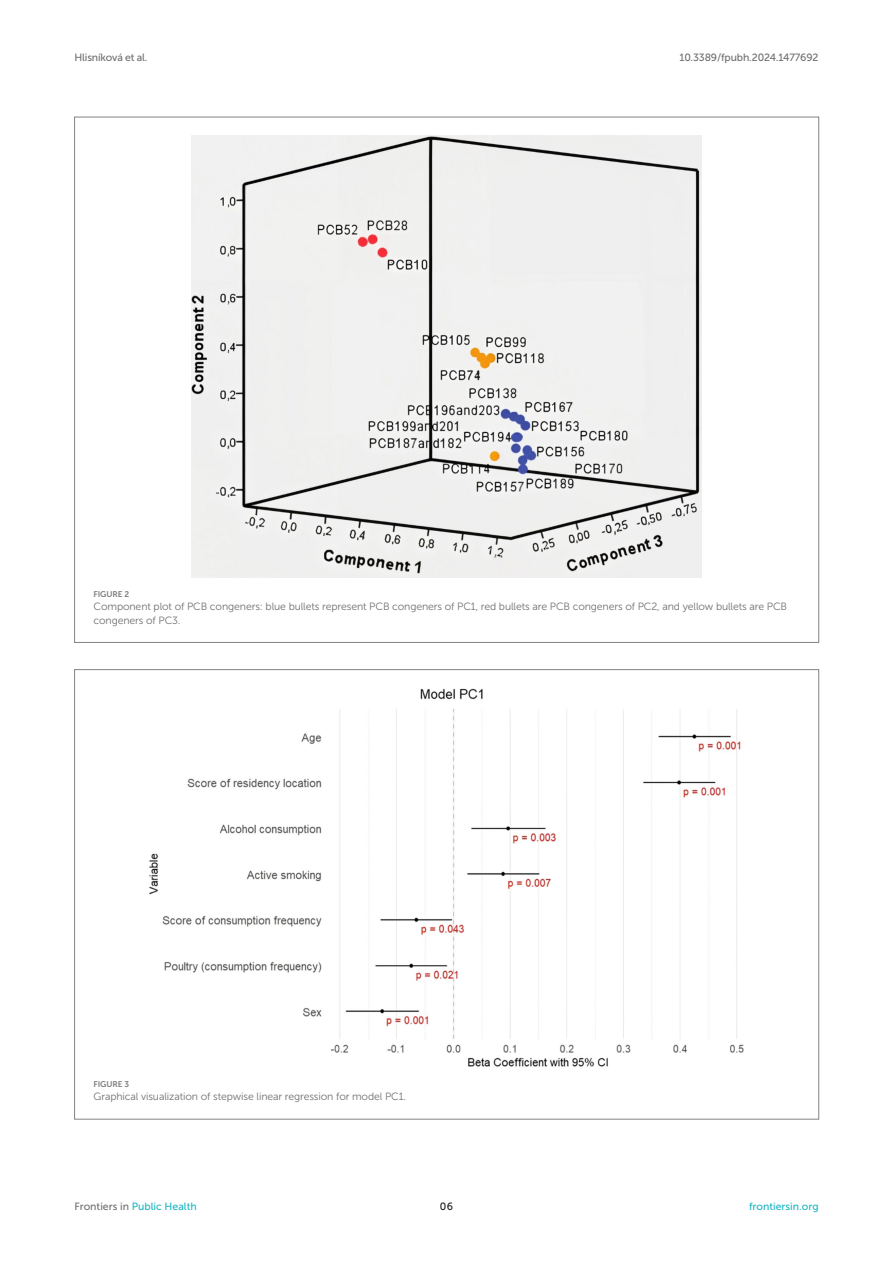
<style>
.page{position:relative;width:893px;height:1263px;background:#fff}
.page>*{position:absolute;margin:0;border:0;box-sizing:border-box;transform-origin:0 0}
.FIG_LEG{font:10.5px/13.5px "Museo Sans 300";letter-spacing:-.01em;color:#706f70}
.t1{font:10.5px "Museo Sans 500";letter-spacing:-.015em;color:#706f70}
.t2{font:10.5px "Museo Sans 500";color:#1db5c3}
.t3{font:10.5px "Museo Sans 500";color:#1b1c1b}
.FIG_HD{font:8.25px "Museo Sans 700";letter-spacing:-.01em;color:#7e7f7f}
.s1{color:#706f70}
</style>
<div class="page">
<img style="left:191px;top:136px;width:511px;height:442px">
<img style="left:149px;top:688px;width:595px;height:379px">
<p class="t1" style="left:74px;top:51px;width:75px">Hlisníková et al.</p>
<p class="t1" style="left:679px;top:51px;width:141px">10.3389/fpubh.2024.1477692</p>
<p class="FIG_HD" style="left:94px;top:589px;width:37px">FIGURE 2</p>
<p class="FIG_LEG" style="left:94px;top:600px;width:695px">Component plot of PCB congeners: blue bullets represent PCB congeners of PC1, red bullets are PCB congeners of PC2, and yellow bullets are PCB congeners of PC3.</p>
<p class="FIG_HD" style="left:94px;top:1079px;width:37px">FIGURE 3</p>
<p class="FIG_LEG" style="left:94px;top:1090px;width:314px">Graphical visualization of stepwise linear regression for model PC1.</p>
<p class="t2" style="left:74px;top:1200px;width:124px"><span class="s1">Frontiers in</span> Public Health</p>
<p class="t3" style="left:440px;top:1200px;width:15px">06</p>
<p class="t2" style="left:749px;top:1200px;width:71px">frontiersin.org</p>
</div>
